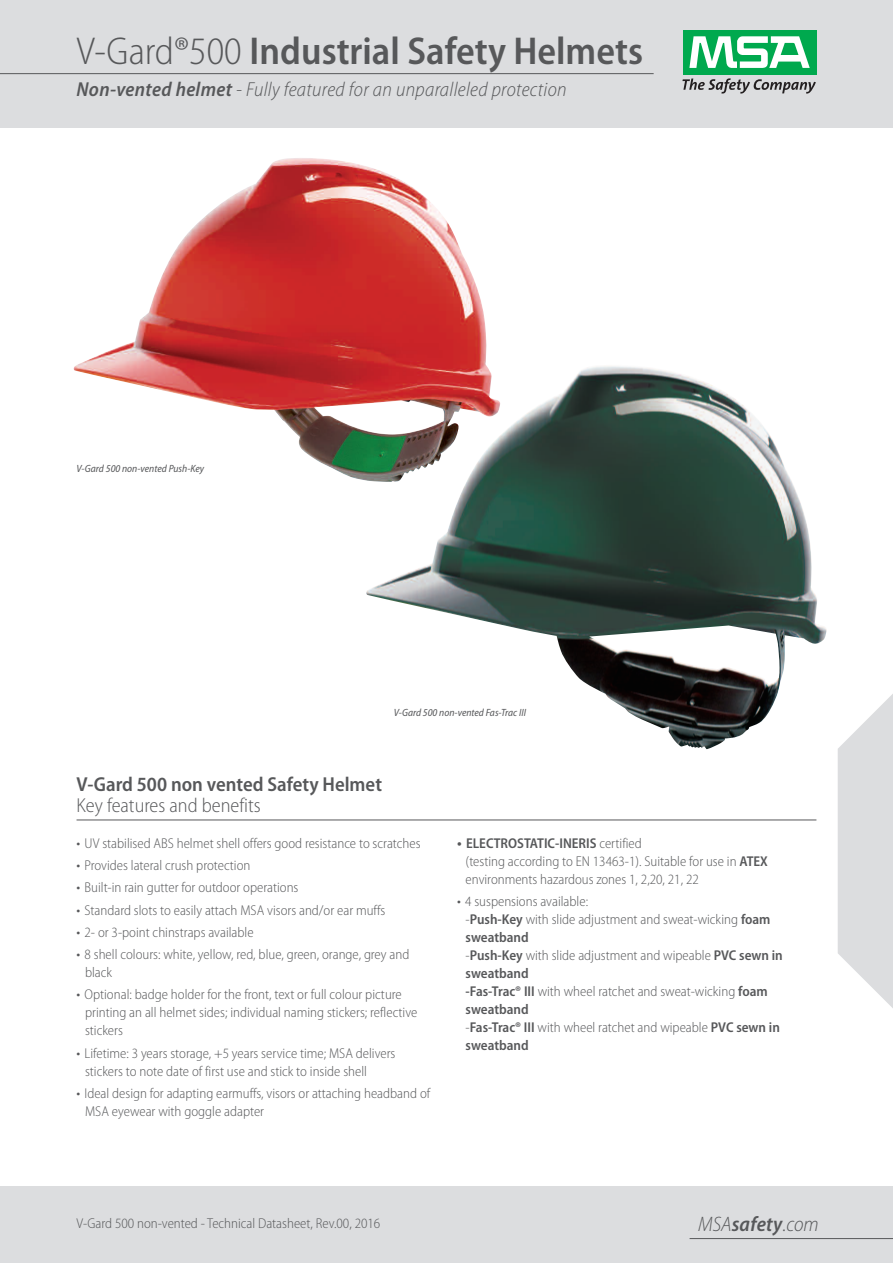
<style>
.page{position:relative;width:893px;height:1263px;background:#fff}
.page>*{position:absolute;margin:0;border:0;box-sizing:border-box;transform-origin:0 0}
.t1{font:600 semi-condensed 39px "Myriad Pro";color:#57585a}
.t2{font:italic 300 semi-condensed 21px "Myriad Pro";color:#57585a}
.t3{font:italic 300 semi-condensed 20.25px "Myriad Pro";letter-spacing:.015em;color:#57585a}
.t4{font:600 semi-condensed 20.25px "Myriad Pro";color:#57585a}
.t5{font:300 semi-condensed 20.25px "Myriad Pro";color:#57585a}
.t6{font:300 semi-condensed 14.25px/18px "Myriad Pro";color:#57585a}
.t7{font:italic semi-condensed 10.5px "Myriad Pro";color:#57585a}
.s1{font-weight:300}
.s2{font-weight:600}
.s3{font-size:15.6px}
.s4{font-weight:600;font-size:15.6px}
</style>
<div class="page">
<img style="left:73px;top:158px;width:414px;height:323px">
<img style="left:366px;top:363px;width:461px;height:386px">
<div style="left:0;top:1186px;width:893px;height:77px;background:#dcdddf"></div>
<hr style="left:690px;top:1238px;width:203px;height:1px;background:#57585a">
<svg style="left:838px;top:694px;width:55px;height:314px"></svg>
<div style="left:0;top:0;width:893px;height:128px;background:#dcdddf"></div>
<div style="left:683px;top:30px;width:133px;height:44px;background:#00a94e"></div>
<svg style="left:689px;top:36px;width:121px;height:32px"></svg>
<svg style="left:682px;top:78px;width:134px;height:16px"></svg>
<hr style="left:0;top:73px;width:654px;height:1px;background:#57585a">
<hr style="left:77px;top:819px;width:739px;height:1px;background:#57585a">
<h1 class="t1" style="left:77px;top:36px;width:568px"><span class="s1">V-Gard®500</span> Industrial Safety Helmets</h1>
<h3 class="t3" style="left:77px;top:81px;width:492px"><span class="s2">Non-vented helmet</span> - Fully featured for an unparalleled protection</h3>
<p class="t7" style="left:77px;top:464px;width:129px">V-Gard 500 non-vented Push-Key</p>
<p class="t7" style="left:394px;top:708px;width:134px">V-Gard 500 non-vented Fas-Trac III</p>
<h3 class="t4" style="left:77px;top:777px;width:307px">V-Gard 500 non vented Safety Helmet</h3>
<h3 class="t5" style="left:77px;top:798px;width:186px">Key features and benefits</h3>
<p class="t6" style="left:77px;top:835px;width:346px"><span class="s3">•</span> UV stabilised ABS helmet shell offers good resistance to scratches</p>
<p class="t6" style="left:77px;top:857px;width:175px"><span class="s3">•</span> Provides lateral crush protection</p>
<p class="t6" style="left:77px;top:880px;width:223px"><span class="s3">•</span> Built-in rain gutter for outdoor operations</p>
<p class="t6" style="left:77px;top:902px;width:310px"><span class="s3">•</span> Standard slots to easily attach MSA visors and/or ear muffs</p>
<p class="t6" style="left:77px;top:924px;width:179px"><span class="s3">•</span> 2- or 3-point chinstraps available</p>
<p class="t6" style="left:85px;top:946px;width:326px;text-indent:-9px"><span class="s3">•</span> 8 shell colours: white, yellow, red, blue, green, orange, grey and black</p>
<p class="t6" style="left:85px;top:987px;width:334px;text-indent:-9px"><span class="s3">•</span> Optional: badge holder for the front, text or full colour picture printing an all helmet sides; individual naming stickers; reflective stickers</p>
<p class="t6" style="left:85px;top:1045px;width:312px;text-indent:-9px"><span class="s3">•</span> Lifetime: 3 years storage, +5 years service time; MSA delivers stickers to note date of first use and stick to inside shell</p>
<p class="t6" style="left:85px;top:1085px;width:347px;text-indent:-9px"><span class="s3">•</span> Ideal design for adapting earmuffs, visors or attaching headband of<br>MSA eyewear with goggle adapter</p>
<p class="t6" style="left:466px;top:835px;width:304px;text-indent:-9px"><span class="s4">•</span> <span class="s2">ELECTROSTATIC-INERIS</span> certified<br>(testing according to EN 13463-1). Suitable for use in <span class="s2">ATEX </span>environments hazardous zones 1, 2,20, 21, 22</p>
<p class="t6" style="left:466px;top:893px;width:319px;text-indent:-9px"><span class="s3">•</span> 4 suspensions available:<br>-<span class="s2">Push-Key</span> with slide adjustment and sweat-wicking <span class="s2">foam sweatband<br></span>-<span class="s2">Push-Key</span> with slide adjustment and wipeable <span class="s2">PVC sewn in sweatband<br>-Fas-Trac® III</span> with wheel ratchet and sweat-wicking <span class="s2">foam sweatband<br></span>-<span class="s2">Fas-Trac® III</span> with wheel ratchet and wipeable <span class="s2">PVC sewn in sweatband</span></p>
<p class="t6" style="left:77px;top:1215px;width:305px">V-Gard 500 non-vented - Technical Datasheet, Rev.00, 2016</p>
<h2 class="t2" style="left:698px;top:1216px;width:122px">MSA<span class="s2">safety</span>.com</h2>
</div>
